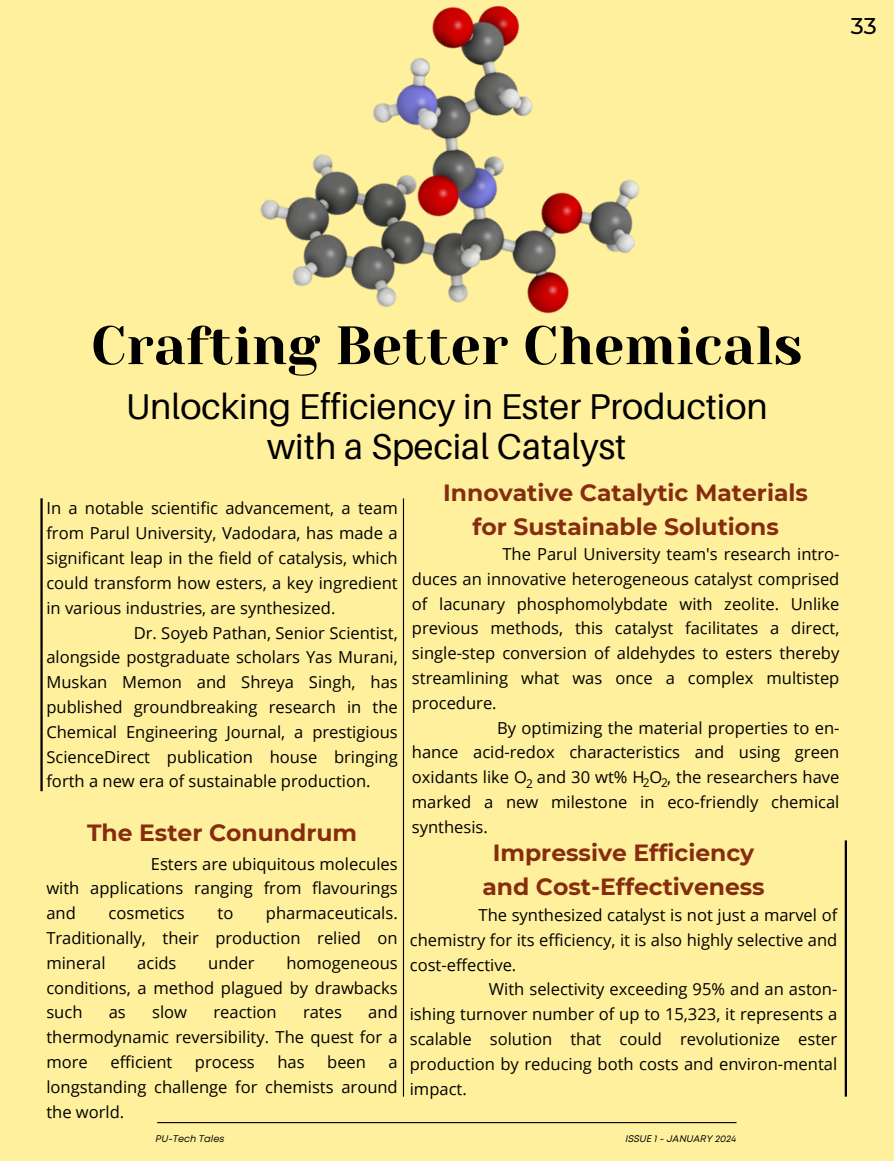
<style>
.page{position:relative;width:894px;height:1161px;background:#fff}
.page>*{position:absolute;margin:0;border:0;box-sizing:border-box;transform-origin:0 0}
.t1{font:53.85px "Yeseva One";color:#000}
.t2{font:35.85px/40.5px "Aileron";color:#000;text-align:center}
.t3{font:700 23.4px/34.2px "Montserrat";color:#862d10;text-align:center}
.t4{font:500 22.65px "Montserrat";color:#000}
.t5{font:16.5px/24.8px "Open Sans";color:#000;text-align:justify}
.t6{font:12px "Open Sans";color:#000}
.t7{font:italic 9.6px "Mont";color:#000}
</style>
<div class="page">
<div style="left:0;top:0;width:893px;height:489px;background:#fff09d"></div>
<div style="left:0;top:482px;width:893px;height:679px;background:#fff09d"></div>
<hr style="left:40px;top:498px;width:3px;height:293px;background:#000">
<hr style="left:844px;top:840px;width:2px;height:257px;background:#000">
<hr style="left:403px;top:498px;width:1px;height:599px;background:#000">
<hr style="left:157px;top:1122px;width:579px;height:1px;background:#000">
<img style="left:260px;top:5px;width:380px;height:309px">
<h3 class="t4" style="left:850px;top:12px;width:27px">33</h3>
<h2 class="t1" style="left:91px;top:315px;width:712px">Crafting Better Chemicals</h2>
<p class="t2" style="left:126px;top:385px;width:643px">Unlocking Efficiency in Ester Production with a Special Catalyst</p>
<h3 class="t5" style="left:46px;top:496px;width:353px">In a notable scientific advancement, a team</h3>
<h3 class="t5" style="left:46px;top:521px;width:353px">from Parul University, Vadodara, has made a</h3>
<h3 class="t5" style="left:46px;top:545px;width:353px">significant leap in the field of catalysis, which</h3>
<h3 class="t5" style="left:46px;top:570px;width:353px">could transform how esters, a key ingredient</h3>
<h3 class="t5" style="left:46px;top:595px;width:290px">in various industries, are synthesized.</h3>
<h3 class="t5" style="left:134px;top:620px;width:265px">Dr. Soyeb Pathan, Senior Scientist,</h3>
<h3 class="t5" style="left:46px;top:645px;width:353px">alongside postgraduate scholars Yas Murani,</h3>
<h3 class="t5" style="left:46px;top:669px;width:353px">Muskan Memon and Shreya Singh, has</h3>
<h3 class="t5" style="left:46px;top:694px;width:353px">published groundbreaking research in the</h3>
<h3 class="t5" style="left:46px;top:719px;width:353px">Chemical Engineering Journal, a prestigious</h3>
<h3 class="t5" style="left:46px;top:744px;width:353px">ScienceDirect publication house bringing</h3>
<h3 class="t5" style="left:46px;top:769px;width:325px">forth a new era of sustainable production.</h3>
<h4 class="t3" style="left:87px;top:815px;width:271px">The Ester Conundrum</h4>
<h4 class="t5" style="left:46px;top:851px;width:353px;text-indent:104px">Esters are ubiquitous molecules with applications ranging from flavourings and</h4>
<h4 class="t5" style="left:46px;top:900px;width:353px;text-indent:219px">pharmaceuticals.<br>Traditionally, their production relied on mineral</h4>
<h4 class="t5" style="left:108px;top:900px;width:78px">cosmetics</h4>
<h4 class="t5" style="left:217px;top:900px;width:17px">to</h4>
<h4 class="t5" style="left:46px;top:950px;width:353px;text-indent:240px">homogeneous conditions, a method plagued by drawbacks such</h4>
<h4 class="t5" style="left:137px;top:950px;width:41px">acids</h4>
<h4 class="t5" style="left:208px;top:950px;width:48px">under</h4>
<h4 class="t5" style="left:46px;top:1000px;width:353px;text-indent:322px">and thermodynamic reversibility. The quest for a more</h4>
<h4 class="t5" style="left:109px;top:1000px;width:19px">as</h4>
<h4 class="t5" style="left:152px;top:1000px;width:36px">slow</h4>
<h4 class="t5" style="left:213px;top:1000px;width:65px">reaction</h4>
<h4 class="t5" style="left:303px;top:1000px;width:40px">rates</h4>
<h4 class="t5" style="left:110px;top:1049px;width:63px">efficient</h4>
<h4 class="t5" style="left:195px;top:1049px;width:61px">process</h4>
<h4 class="t5" style="left:277px;top:1049px;width:29px">has</h4>
<h4 class="t5" style="left:327px;top:1049px;width:40px">been</h4>
<h4 class="t5" style="left:46px;top:1049px;width:353px;text-indent:342px">a longstanding challenge for chemists around the world.</h4>
<h3 class="t3" style="left:443px;top:476px;width:366px">Innovative Catalytic Materials for Sustainable Solutions</h3>
<h4 class="t5" style="left:502px;top:541px;width:338px">The Parul University team's research intro-</h4>
<h4 class="t5" style="left:412px;top:566px;width:429px">duces an innovative heterogeneous catalyst comprised</h4>
<h4 class="t5" style="left:412px;top:591px;width:429px">of lacunary phosphomolybdate with zeolite. Unlike</h4>
<h4 class="t5" style="left:412px;top:616px;width:429px">previous methods, this catalyst facilitates a direct,</h4>
<h4 class="t5" style="left:412px;top:640px;width:429px">single-step conversion of aldehydes to esters thereby</h4>
<h4 class="t5" style="left:412px;top:665px;width:429px">streamlining what was once a complex multistep</h4>
<h4 class="t5" style="left:412px;top:690px;width:86px">procedure.</h4>
<h4 class="t5" style="left:497px;top:715px;width:344px">By optimizing the material properties to en-</h4>
<h4 class="t5" style="left:412px;top:740px;width:429px">hance acid-redox characteristics and using green</h4>
<h4 class="t5" style="left:412px;top:764px;width:429px">oxidants like O and 30 wt% H O , the researchers have</h4>
<h4 class="t5" style="left:412px;top:789px;width:429px">marked a new milestone in eco-friendly chemical</h4>
<h4 class="t5" style="left:412px;top:814px;width:77px">synthesis.</h4>
<h4 class="t6" style="left:526px;top:776px;width:8px">2</h4>
<p class="t6" style="left:642px;top:774px;width:8px">2</p>
<h5 class="t6" style="left:661px;top:774px;width:8px">2</h5>
<p class="t3" style="left:482px;top:836px;width:284px">Impressive Efficiency and Cost-Effectiveness</p>
<p class="t5" style="left:478px;top:902px;width:360px">The synthesized catalyst is not just a marvel of</p>
<p class="t5" style="left:409px;top:927px;width:429px">chemistry for its efficiency, it is also highly selective and</p>
<p class="t5" style="left:409px;top:952px;width:108px">cost-effective.</p>
<p class="t5" style="left:489px;top:977px;width:350px">With selectivity exceeding 95% and an aston-</p>
<p class="t5" style="left:409px;top:1001px;width:429px">ishing turnover number of up to 15,323, it represents a</p>
<p class="t5" style="left:409px;top:1026px;width:429px">scalable solution that could revolutionize ester</p>
<p class="t5" style="left:409px;top:1051px;width:429px">production by reducing both costs and environ-mental</p>
<p class="t5" style="left:409px;top:1076px;width:58px">impact.</p>
<p class="t7" style="left:155px;top:1135px;width:70px">PU-Tech Tales</p>
<p class="t7" style="left:625px;top:1135px;width:113px">ISSUE 1 - JANUARY 2024</p>
</div>
